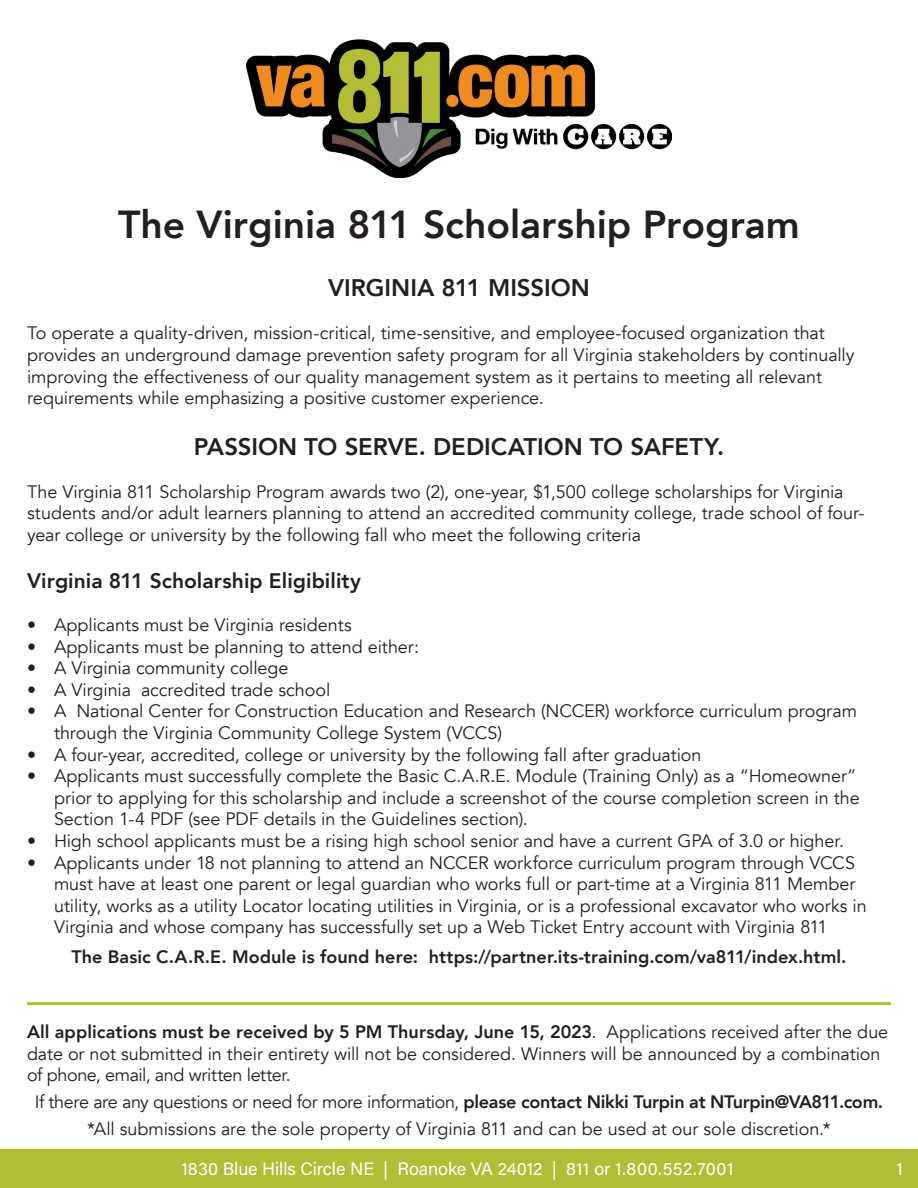
<style>
.page{position:relative;width:918px;height:1188px;background:#fff}
.page>*{position:absolute;margin:0;border:0;box-sizing:border-box;transform-origin:0 0}
.t1{font:800 39px "Avenir";color:#231f20}
.t2{font:800 24px "Avenir";color:#231f20}
.t3{font:800 21px "Avenir";letter-spacing:.005em;color:#231f20}
.t4{font:18px/21.6px "Avenir";letter-spacing:-.005em;color:#231f20}
.t5{font:18px "Avenir";letter-spacing:-.025em;color:#231f20}
.t6{font:800 18px "Avenir";letter-spacing:.005em;color:#231f20}
.t7{font:18px "Acumin Variable Concept";letter-spacing:-.005em;color:#fff}
.s1{font-weight:800}
</style>
<div class="page">
<img style="left:246px;top:39px;width:426px;height:138px">
<div style="left:0;top:1149px;width:918px;height:39px;background:#b3bc35"></div>
<hr style="left:27px;top:1002px;width:864px;height:3px;background:#b3bc35">
<p class="t1" style="left:118px;top:194px;width:683px">The Virginia 811 Scholarship Program</p>
<p class="t2" style="left:328px;top:269px;width:263px">VIRGINIA 811 MISSION</p>
<p class="t4" style="left:27px;top:323px;width:829px">To operate a quality-driven, mission-critical, time-sensitive, and employee-focused organization that provides an underground damage prevention safety program for all Virginia stakeholders by continually improving the effectiveness of our quality management system as it pertains to meeting all relevant requirements while emphasizing a positive customer experience.</p>
<p class="t2" style="left:194px;top:428px;width:532px">PASSION TO SERVE. DEDICATION TO SAFETY.</p>
<p class="t4" style="left:27px;top:481px;width:839px">The Virginia 811 Scholarship Program awards two (2), one-year, $1,500 college scholarships for Virginia students and/or adult learners planning to attend an accredited community college, trade school of four&shy;year college or university by the following fall who meet the following criteria</p>
<p class="t3" style="left:27px;top:564px;width:336px">Virginia 811 Scholarship Eligibility</p>
<p class="t4" style="left:27px;top:614px;width:326px">• Applicants must be Virginia residents</p>
<p class="t4" style="left:27px;top:636px;width:394px">• Applicants must be planning to attend either:</p>
<p class="t4" style="left:27px;top:657px;width:263px">• A Virginia community college</p>
<p class="t4" style="left:27px;top:679px;width:305px">• A Virginia accredited trade school</p>
<p class="t4" style="left:54px;top:701px;width:805px;text-indent:-27px">• A National Center for Construction Education and Research (NCCER) workforce curriculum program through the Virginia Community College System (VCCS)</p>
<p class="t4" style="left:27px;top:744px;width:676px">• A four-year, accredited, college or university by the following fall after graduation</p>
<p class="t4" style="left:54px;top:765px;width:807px;text-indent:-27px">• Applicants must successfully complete the Basic C.A.R.E. Module (Training Only) as a “Homeowner” prior to applying for this scholarship and include a screenshot of the course completion screen in the<br>Section 1-4 PDF (see PDF details in the Guidelines section).</p>
<p class="t4" style="left:27px;top:830px;width:819px">• High school applicants must be a rising high school senior and have a current GPA of 3.0 or higher.</p>
<p class="t4" style="left:54px;top:852px;width:814px;text-indent:-27px">• Applicants under 18 not planning to attend an NCCER workforce curriculum program through VCCS must have at least one parent or legal guardian who works full or part-time at a Virginia 811 Member utility, works as a utility Locator locating utilities in Virginia, or is a professional excavator who works in Virginia and whose company has successfully set up a Web Ticket Entry account with Virginia 811</p>
<p class="t6" style="left:71px;top:943px;width:777px">The Basic C.A.R.E. Module is found here: https://partner.its-training.com/va811/index.html.</p>
<p class="t4" style="left:27px;top:1021px;width:863px"><span class="s1">All applications must be received by 5 PM Thursday, June 15, 2023</span>. Applications received after the due date or not submitted in their entirety will not be considered. Winners will be announced by a combination of phone, email, and written letter.</p>
<p class="t5" style="left:35px;top:1091px;width:850px">If there are any questions or need for more information, <span class="s1">please contact Nikki Turpin at NTurpin@VA811.com.</span></p>
<p class="t4" style="left:87px;top:1119px;width:745px">*All submissions are the sole property of Virginia 811 and can be used at our sole discretion.*</p>
<p class="t7" style="left:181px;top:1157px;width:554px">1830 Blue Hills Circle NE | Roanoke VA 24012 | 811 or 1.800.552.7001</p>
<p class="t7" style="left:896px;top:1157px;width:8px">1</p>
</div>
